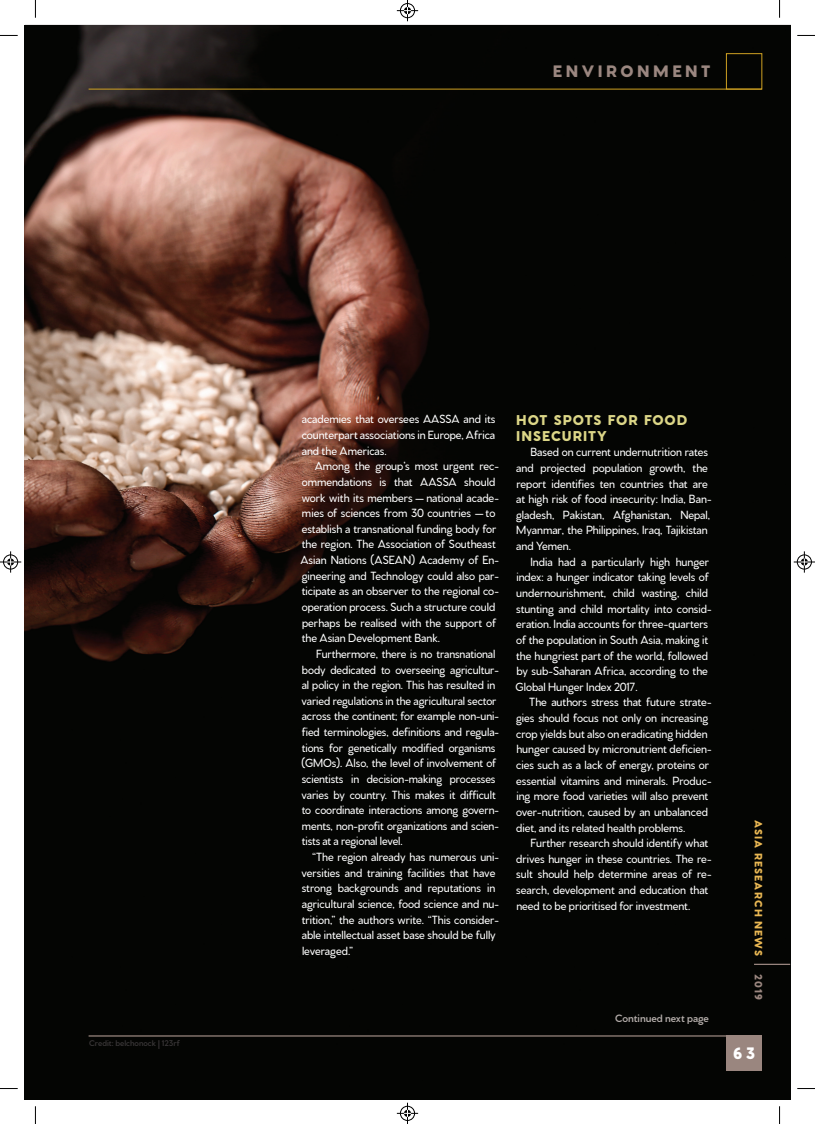
<style>
.page{position:relative;width:815px;height:1124px;background:#fff}
.page>*{position:absolute;margin:0;border:0;box-sizing:border-box;transform-origin:0 0}
.t1{font:900 17.5px "Venti CF";letter-spacing:.2em;color:#9b8780}
.t2{font:900 17.5px "Venti CF";color:#fff}
.Did_u_know{font:900 15px/15.6px "Venti CF";letter-spacing:.06em;color:#dcd687}
.body{font:500 12.5px/15.6px "Venti CF";letter-spacing:-.005em;color:#fff;scale:.95 1}
.body-2{font:500 12.5px/15.6px "Venti CF";letter-spacing:-.005em;color:#fff;scale:.94 1}
.Body_Start{font:600 11.25px "Venti CF";letter-spacing:-.005em;color:#b5aeab}
.t3{font:900 11.25px "Venti CF";letter-spacing:.1em;color:#e9b753}
.t4{font:900 11.25px "Venti CF";color:#9b8780}
.Did_u_know-2{font:600 8.75px "Venti CF";color:#393637}
</style>
<div class="page">
<img style="left:25px;top:25px;width:765px;height:1074px">
<svg style="left:397px;top:0;width:21px;height:21px"></svg>
<svg style="left:397px;top:1102px;width:21px;height:21px"></svg>
<svg style="left:0;top:551px;width:21px;height:21px"></svg>
<svg style="left:794px;top:551px;width:21px;height:21px"></svg>
<div style="left:726px;top:1035px;width:36px;height:35px;background:#9a867f"></div>
<hr style="left:89px;top:1035px;width:673px;height:1px;background:#9b8780">
<div style="left:726px;top:53px;width:36px;height:37px;border:1px solid #cfa122"></div>
<hr style="left:89px;top:89px;width:673px;height:1px;background:#cfa122">
<hr style="left:754px;top:963px;width:36px;height:1px;background:#9b8780">
<svg style="left:0;top:35px;width:18px;height:1px"></svg>
<svg style="left:35px;top:0;width:1px;height:18px"></svg>
<svg style="left:797px;top:35px;width:18px;height:1px"></svg>
<svg style="left:779px;top:0;width:1px;height:18px"></svg>
<svg style="left:35px;top:1106px;width:1px;height:17px"></svg>
<svg style="left:779px;top:1106px;width:1px;height:17px"></svg>
<p class="t1" style="left:553px;top:60px;width:159px">ENVIRONMENT</p>
<p class="Did_u_know-2" style="left:89px;top:1037px;width:92px">Credit: belchonock | 123rf</p>
<p class="body" style="left:302px;top:411px;width:205px;text-align:justify">academies that oversees AASSA and its counterpart associations in Europe, Africa and the Americas.</p>
<p class="body" style="left:301px;top:458px;width:210px;text-indent:14px">Among the group’s most urgent rec&shy;ommendations is that AASSA should work with its members — national acade&shy;mies of sciences from 30 countries — to establish a transnational funding body for the region. The Association of Southeast Asian Nations (ASEAN) Academy of En&shy;gineering and Technology could also par&shy;ticipate as an observer to the regional co&shy;operation process. Such a structure could perhaps be realised with the support of the Asian Development Bank.</p>
<p class="body-2" style="left:302px;top:646px;width:212px;text-indent:15px">Furthermore, there is no transnational body dedicated to overseeing agricultur&shy;al policy in the region. This has resulted in varied regulations in the agricultural sector across the continent; for example non-uni&shy;fied terminologies, definitions and regula&shy;tions for genetically modified organisms (GMOs). Also, the level of involvement of scientists in decision-making processes varies by country. This makes it difficult to coordinate interactions among govern&shy;ments, non-profit organizations and scien&shy;tists at a regional level.</p>
<p class="body" style="left:302px;top:849px;width:209px;text-indent:10px">“The region already has numerous uni&shy;versities and training facilities that have strong backgrounds and reputations in agricultural science, food science and nu&shy;trition,” the authors write. “This consider&shy;able intellectual asset base should be fully leveraged.”</p>
<p class="Did_u_know" style="left:516px;top:413px;width:173px">HOT SPOTS FOR FOOD<br>INSECURITY</p>
<p class="body" style="left:516px;top:444px;width:207px;text-indent:14px">Based on current undernutrition rates and projected population growth, the report identifies ten countries that are at high risk of food insecurity: India, Ban&shy;gladesh, Pakistan, Afghanistan, Nepal, Myanmar, the Philippines, Iraq, Tajikistan and Yemen.</p>
<p class="body" style="left:516px;top:554px;width:208px;text-indent:15px">India had a particularly high hunger index: a hunger indicator taking levels of undernourishment, child wasting, child stunting and child mortality into consid&shy;eration. India accounts for three-quarters of the population in South Asia, making it the hungriest part of the world, followed by sub-Saharan Africa, according to the Global Hunger Index 2017.</p>
<p class="body" style="left:516px;top:694px;width:207px;text-indent:13px">The authors stress that future strate&shy;gies should focus not only on increasing crop yields but also on eradicating hidden hunger caused by micronutrient deficien&shy;cies such as a lack of energy, proteins or essential vitamins and minerals. Produc&shy;ing more food varieties will also prevent over-nutrition, caused by an unbalanced diet, and its related health problems.</p>
<p class="body" style="left:516px;top:835px;width:207px;text-indent:14px">Further research should identify what drives hunger in these countries. The re&shy;sult should help determine areas of re&shy;search, development and education that need to be prioritised for investment.</p>
<p class="Body_Start" style="left:615px;top:1010px;width:95px">Continued next page</p>
<p class="t3" style="left:765px;top:819px;width:138px;rotate:90deg">ASIA RESEARCH NEWS</p>
<p class="t4" style="left:765px;top:973px;width:28px;rotate:90deg">2019</p>
<p class="t2" style="left:733px;top:1042px;width:24px">63</p>
</div>
